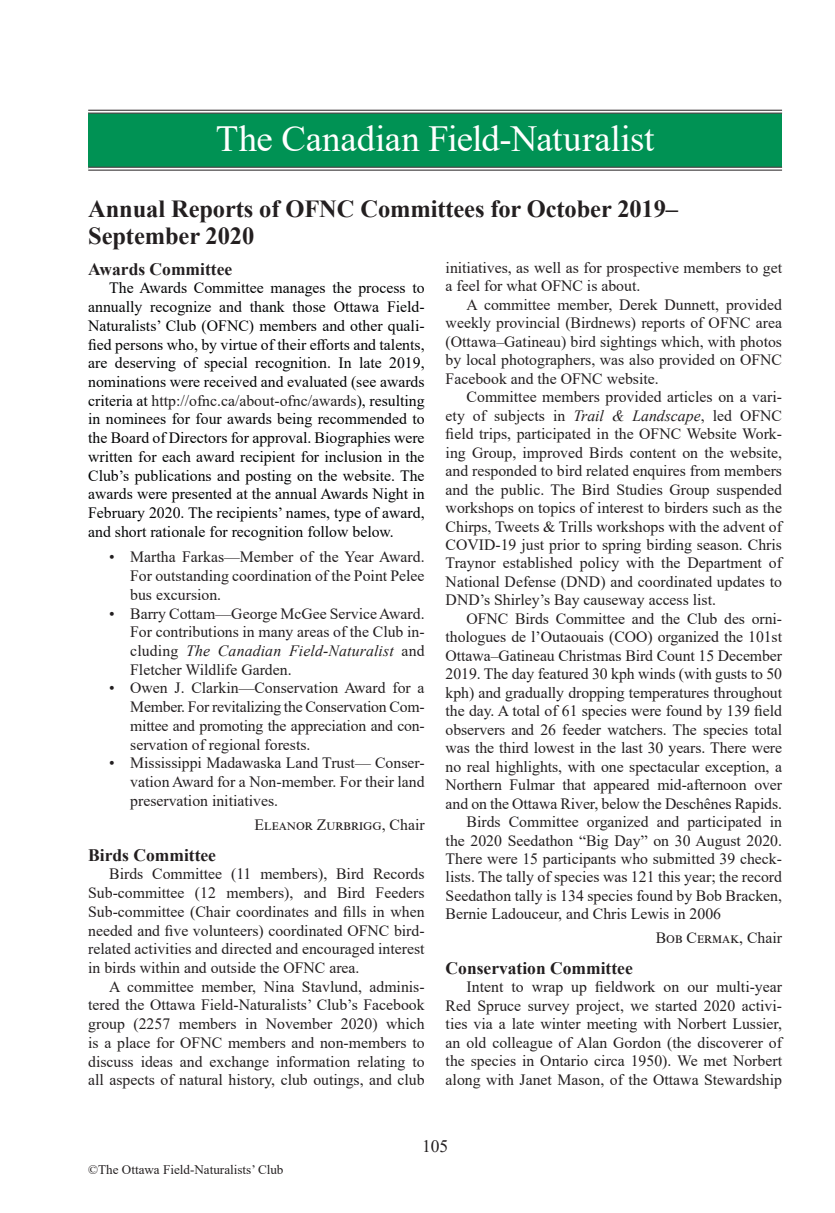
<style>
.page{position:relative;width:835px;height:1213px;background:#fff}
.page>*{position:absolute;margin:0;border:0;box-sizing:border-box;transform-origin:0 0}
.t1{font:36.75px "Times New Roman";letter-spacing:-.01em;color:#fff}
.t2{font:700 24.5px/27.3px "Times New Roman";letter-spacing:-.005em;color:#231f20}
.Section_Head{font:700 17.5px "Times New Roman";color:#231f20}
.t3{font:17.5px "Times New Roman";color:#231f20}
.Body_Main{font:15.75px/18.6px "Times New Roman";color:#231f20;text-align:justify}
.Body_Main-2{font:15.75px/18.7px "Times New Roman";color:#020304;text-align:justify}
.Book_review_Review{font:15.75px "Times New Roman";color:#231f20}
.t4{font:13.12px "Times New Roman";color:#231f20}
.s1{color:#231f20}
.s2{font-style:italic}
</style>
<div class="page">
<div style="left:88px;top:112px;width:694px;height:57px;background:#009254"></div>
<hr style="left:88px;top:110px;width:694px;height:3px;background:#fff">
<hr style="left:88px;top:110px;width:694px;height:1px;background:#231f20">
<hr style="left:88px;top:113px;width:694px;height:1px;background:#231f20">
<hr style="left:88px;top:167px;width:694px;height:3px;background:#fff">
<hr style="left:88px;top:167px;width:694px;height:1px;background:#231f20">
<hr style="left:88px;top:170px;width:694px;height:1px;background:#231f20">
<p class="t1" style="left:216px;top:113px;width:440px">The Canadian Field-Naturalist</p>
<p class="t2" style="left:88px;top:194px;width:591px">Annual Reports of OFNC Committees for October 2019–<br>September 2020</p>
<p class="Section_Head" style="left:88px;top:256px;width:146px">Awards Committee</p>
<p class="Body_Main-2" style="left:88px;top:278px;width:338px;text-indent:21px">The Awards Committee manages the process to annually recognize and thank those Ottawa Field-Naturalists’ Club (OFNC) members and other quali&shy;fied persons who, by virtue of their efforts and talents, are deserving of special recognition. In late 2019, nominations were received and evaluated (see awards criteria at <span class="s1">http://ofnc.ca/about-ofnc/awards</span>), resulting in nominees for four awards being recommended to the Board of Directors for approval. Biographies were written for each award recipient for inclusion in the Club’s publications and posting on the website. The awards were presented at the annual Awards Night in February 2020. The recipients’ names, type of award, and short rationale for recognition follow below.</p>
<p class="Body_Main" style="left:130px;top:547px;width:296px;text-indent:-21px">• Martha Farkas—Member of the Year Award.<br>For outstanding coordination of the Point Pelee bus excursion.</p>
<p class="Body_Main" style="left:130px;top:603px;width:296px;text-indent:-21px">• Barry Cottam—George McGee Service Award.<br>For contributions in many areas of the Club in&shy;cluding <span class="s2">The Canadian Field-Naturalist</span> and Fletcher Wildlife Garden.</p>
<p class="Body_Main" style="left:130px;top:678px;width:296px;text-indent:-21px">• Owen J. Clarkin—Conservation Award for a Member. For revitalizing the Conservation Com&shy;mittee and promoting the appreciation and con&shy;servation of regional forests.</p>
<p class="Body_Main" style="left:130px;top:753px;width:296px;text-indent:-21px">• Mississippi Madawaska Land Trust— Conser&shy;vation Award for a Non-member. For their land preservation initiatives.</p>
<p class="Book_review_Review" style="left:255px;top:813px;width:172px">Eleanor Zurbrigg, Chair</p>
<p class="Section_Head" style="left:88px;top:842px;width:129px">Birds Committee</p>
<p class="Body_Main" style="left:88px;top:864px;width:338px;text-indent:21px">Birds Committee (11 members), Bird Records Sub-committee (12 members), and Bird Feeders Sub-committee (Chair coordinates and fills in when needed and five volunteers) coordinated OFNC bird&shy;related activities and directed and encouraged interest in birds within and outside the OFNC area.</p>
<p class="Body_Main" style="left:88px;top:976px;width:338px;text-indent:21px">A committee member, Nina Stavlund, adminis&shy;tered the Ottawa Field‐Naturalists’ Club’s Facebook group (2257 members in November 2020) which is a place for OFNC members and non-members to discuss ideas and exchange information relating to all aspects of natural history, club outings, and club</p>
<p class="Body_Main" style="left:446px;top:258px;width:338px">initiatives, as well as for prospective members to get a feel for what OFNC is about.</p>
<p class="Body_Main" style="left:446px;top:295px;width:338px;text-indent:21px">A committee member, Derek Dunnett, provided weekly provincial (Birdnews) reports of OFNC area (Ottawa–Gatineau) bird sightings which, with photos by local photographers, was also provided on OFNC Facebook and the OFNC website.</p>
<p class="Body_Main" style="left:446px;top:387px;width:338px;text-indent:21px">Committee members provided articles on a vari&shy;ety of subjects in <span class="s2">Trail &amp; Landscape</span>, led OFNC field trips, participated in the OFNC Website Work&shy;ing Group, improved Birds content on the website, and responded to bird related enquires from members and the public. The Bird Studies Group suspended workshops on topics of interest to birders such as the Chirps, Tweets &amp; Trills workshops with the advent of COVID-19 just prior to spring birding season. Chris Traynor established policy with the Department of National Defense (DND) and coordinated updates to DND’s Shirley’s Bay causeway access list.</p>
<p class="Body_Main" style="left:446px;top:609px;width:338px;text-indent:21px">OFNC Birds Committee and the Club des orni&shy;thologues de l’Outaouais (COO) organized the 101st Ottawa–Gatineau Christmas Bird Count 15 December 2019. The day featured 30 kph winds (with gusts to 50 kph) and gradually dropping temperatures throughout the day. A total of 61 species were found by 139 field observers and 26 feeder watchers. The species total was the third lowest in the last 30 years. There were no real highlights, with one spectacular exception, a Northern Fulmar that appeared mid-afternoon over and on the Ottawa River, below the Deschênes Rapids.</p>
<p class="Body_Main" style="left:446px;top:812px;width:338px;text-indent:21px">Birds Committee organized and participated in the 2020 Seedathon “Big Day” on 30 August 2020.<br>There were 15 participants who submitted 39 check&shy;lists. The tally of species was 121 this year; the record Seedathon tally is 134 species found by Bob Bracken, Bernie Ladouceur, and Chris Lewis in 2006</p>
<p class="Book_review_Review" style="left:656px;top:927px;width:128px">Bob Cermak, Chair</p>
<p class="Section_Head" style="left:446px;top:955px;width:189px">Conservation Committee</p>
<p class="Body_Main" style="left:446px;top:977px;width:338px;text-indent:21px">Intent to wrap up fieldwork on our multi-year Red Spruce survey project, we started 2020 activi&shy;ties via a late winter meeting with Norbert Lussier, an old colleague of Alan Gordon (the discoverer of the species in Ontario circa 1950). We met Norbert along with Janet Mason, of the Ottawa Stewardship</p>
<p class="t4" style="left:88px;top:1161px;width:197px">©The Ottawa Field-Naturalists’ Club</p>
<p class="t3" style="left:422px;top:1133px;width:28px">105</p>
</div>
